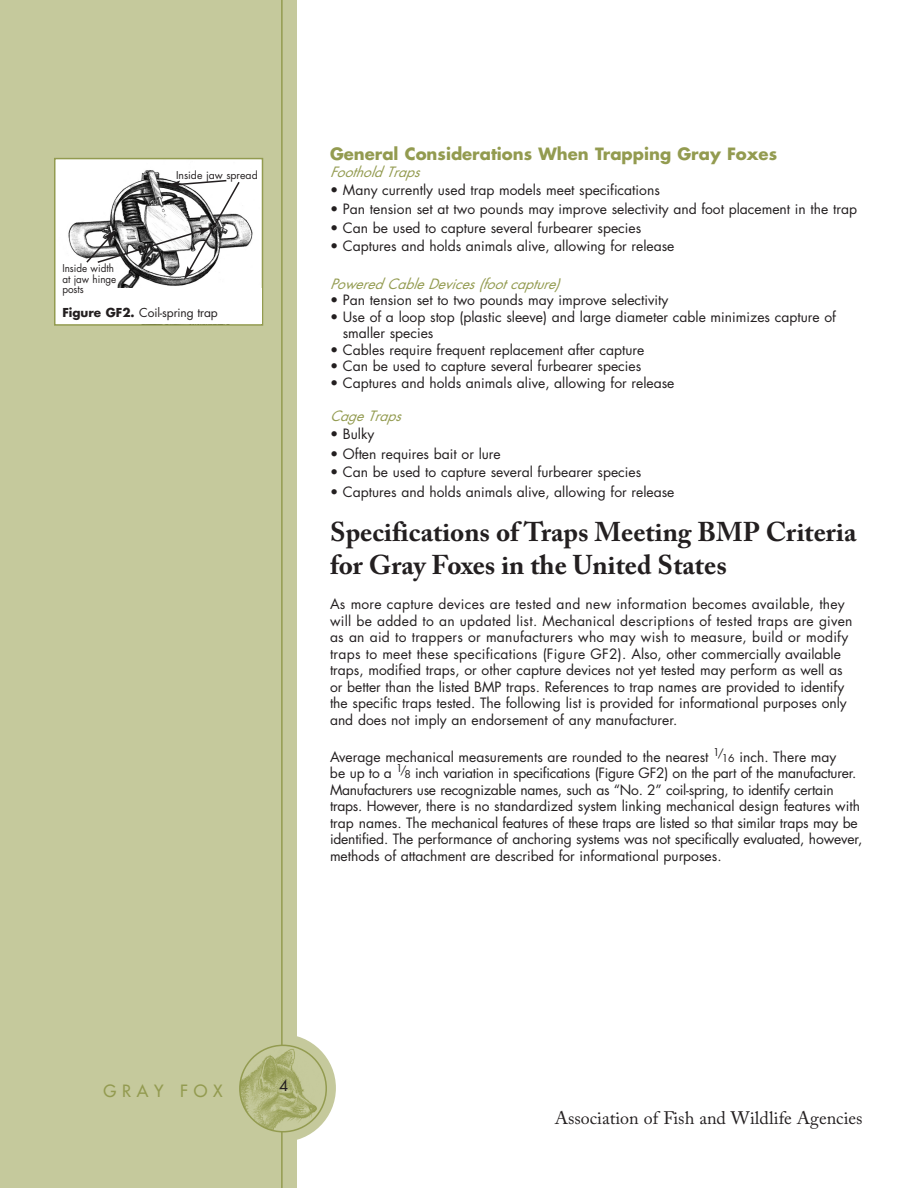
<style>
.page{position:relative;width:918px;height:1188px;background:#fff}
.page>*{position:absolute;margin:0;border:0;box-sizing:border-box;transform-origin:0 0}
.t1{font:700 27px/32.4px "Adobe Caslon Pro";color:#231f20}
.t2{font:18px "Adobe Caslon Pro";color:#231f20}
.t3{font:700 16.5px "Futura Std";color:#939b50}
.t4{font:500 16.5px "Futura Std";letter-spacing:.345em;color:#939b50}
.t5{font:15px "Futura Std";color:#231f20}
.t6{font:13.8px/16.5px "Futura Std";color:#231f20}
.t7{font:italic 13.8px "Futura Std";color:#939b50}
.t8{font:12px "Futura Std";letter-spacing:-.01em;color:#231f20}
.t9{font:10.5px/10.5px "Futura Std";color:#231f20;scale:.94 1}
.t10{font:10.5px "Futura Std";color:#231f20}
.s1{font-weight:700}
.s2{font-size:10.5px}
</style>
<div class="page">
<div style="left:0;top:0;width:297px;height:1188px;background:#c5c99c"></div>
<div style="left:228px;top:1034px;width:108px;height:108px;background:#c5c99c;border-radius:50%"></div>
<hr style="left:281px;top:0;width:2px;height:1188px;background:#939b50">
<svg style="left:239px;top:1045px;width:88px;height:88px"></svg>
<img style="left:57px;top:161px;width:203px;height:162px">
<div style="left:54px;top:158px;width:209px;height:168px;border:2px solid #939b50"></div>
<svg style="left:85px;top:179px;width:156px;height:101px;background:#b5b4b4"></svg>
<div style="left:58px;top:288px;width:203px;height:36px;background:#fff"></div>
<p class="t9" style="left:62px;top:264px;width:59px">Inside width at jaw hinge posts</p>
<p class="t10" style="left:176px;top:170px;width:83px">Inside jaw spread</p>
<p class="t8" style="left:62px;top:307px;width:157px"><span class="s1">Figure GF2.</span> Coil-spring trap</p>
<p class="t3" style="left:330px;top:146px;width:449px">General Considerations When Trapping Gray Foxes</p>
<p class="t7" style="left:330px;top:165px;width:94px">Foothold Traps</p>
<p class="t6" style="left:330px;top:183px;width:331px">• Many currently used trap models meet specifications</p>
<p class="t6" style="left:330px;top:202px;width:529px">• Pan tension set at two pounds may improve selectivity and foot placement in the trap</p>
<p class="t6" style="left:330px;top:220px;width:313px">• Can be used to capture several furbearer species</p>
<p class="t6" style="left:330px;top:239px;width:346px">• Captures and holds animals alive, allowing for release</p>
<p class="t7" style="left:330px;top:277px;width:231px">Powered Cable Dev ices (foot capture)</p>
<p class="t6" style="left:330px;top:293px;width:340px">• Pan tension set to two pounds may improve selectivity</p>
<p class="t6" style="left:343px;top:309px;width:495px;text-indent:-13px">• Use of a loop stop (plastic sleeve) and large diameter cable minimizes capture of smaller species</p>
<p class="t6" style="left:330px;top:342px;width:316px">• Cables require frequent replacement after capture</p>
<p class="t6" style="left:330px;top:359px;width:313px">• Can be used to capture several furbearer species</p>
<p class="t6" style="left:330px;top:375px;width:346px">• Captures and holds animals alive, allowing for release</p>
<p class="t7" style="left:330px;top:409px;width:75px">Cage Traps</p>
<p class="t6" style="left:330px;top:426px;width:46px">• Bulky</p>
<p class="t6" style="left:330px;top:446px;width:172px">• Often requires bait or lure</p>
<p class="t6" style="left:330px;top:464px;width:313px">• Can be used to capture several furbearer species</p>
<p class="t6" style="left:330px;top:484px;width:346px">• Captures and holds animals alive, allowing for release</p>
<h1 class="t1" style="left:330px;top:519px;width:528px">Specifications of Traps Meeting BMP Criteria for Gray Foxes in the United States</h1>
<p class="t6" style="left:330px;top:597px;width:524px">As more capture devices are tested and new information becomes available, they will be added to an updated list. Mechanical descriptions of tested traps are given as an aid to trappers or manufacturers who may wish to measure, build or modify traps to meet these specifications (Figure GF2). Also, other commercially available traps, modified traps, or other capture devices not yet tested may perform as well as or better than the listed BMP traps. References to trap names are provided to identify the specific traps tested. The following list is provided for informational purposes only and does not imply an endorsement of any manufacturer.</p>
<p class="t6" style="left:330px;top:749px;width:534px">Average mechanical measurements are rounded to the nearest <sup>1/</sup><span class="s2">16</span> inch. There may<br>be up to a <sup>1/</sup><span class="s2">8</span> inch variation in specifications (Figure GF2) on the part of the manufacturer.<br>Manufacturers use recognizable names, such as “No. 2” coil-spring, to identify certain traps. However, there is no standardized system linking mechanical design features with trap names. The mechanical features of these traps are listed so that similar traps may be identified. The performance of anchoring systems was not specifically evaluated, however, methods of attachment are described for informational purposes.</p>
<p class="t4" style="left:103px;top:1083px;width:121px">GRAY FOX</p>
<p class="t5" style="left:277px;top:1080px;width:12px">44</p>
<h2 class="t2" style="left:555px;top:1111px;width:309px">Association of Fish and Wildlife Agencies</h2>
</div>
